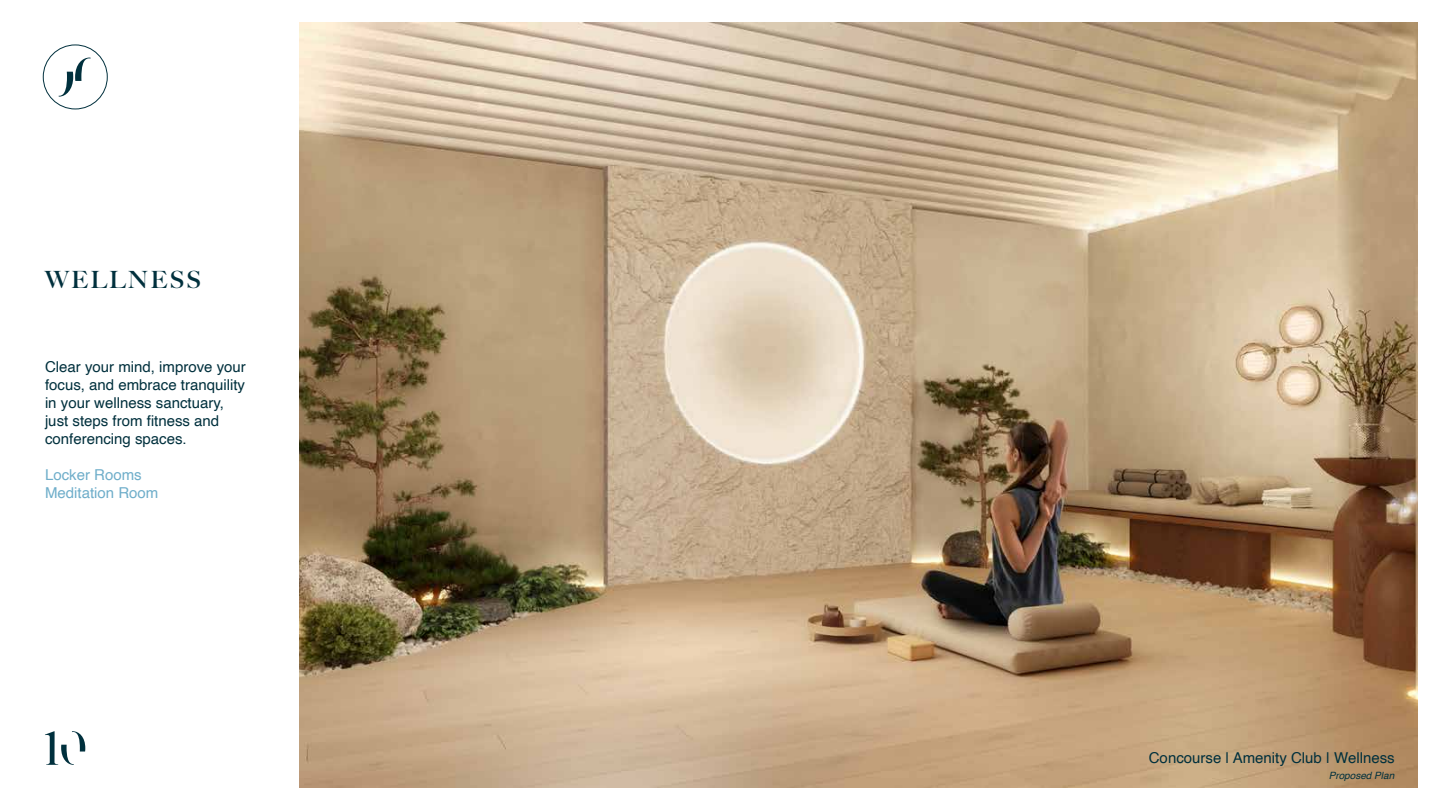
<style>
.page{position:relative;width:1440px;height:810px;background:#fff}
.page>*{position:absolute;margin:0;border:0;box-sizing:border-box;transform-origin:0 0}
.t1{font:700 23.75px "Big Caslon FB";letter-spacing:.1em;color:#00303d}
.t2{font:15px/18px "Helvetica";color:#00303d}
.t3{font:15px/18px "Helvetica";color:#6faeca}
.t4{font:italic 10px "Helvetica";color:#00303d}
</style>
<div class="page">
<img style="left:299px;top:22px;width:1119px;height:766px">
<div style="left:43px;top:45px;width:65px;height:64px;border:1px solid #00303d;border-radius:50%"></div>
<svg style="left:59px;top:58px;width:32px;height:39px"></svg>
<svg style="left:45px;top:731px;width:40px;height:34px"></svg>
<h1 class="t1" style="left:45px;top:266px;width:157px">WELLNESS</h1>
<p class="t2" style="left:45px;top:358px;width:202px">Clear your mind, improve your focus, and embrace tranquility in your wellness sanctuary, just steps from fitness and conferencing spaces.</p>
<p class="t3" style="left:45px;top:466px;width:115px">Locker Rooms<br>Meditation Room</p>
<p class="t2" style="left:1149px;top:749px;width:247px">Concourse | Amenity Club | Wellness</p>
<p class="t4" style="left:1329px;top:768px;width:67px">Proposed Plan</p>
</div>
